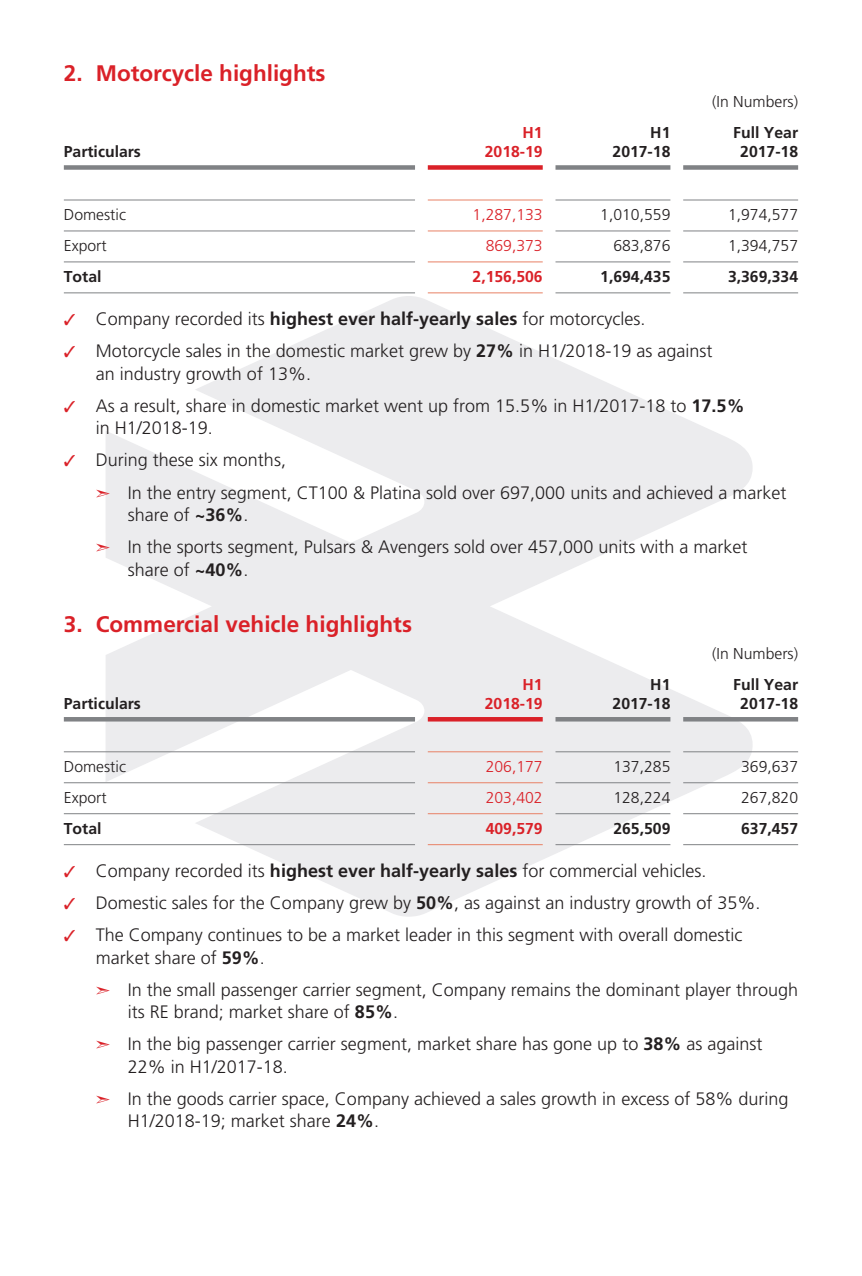
<style>
.page{position:relative;width:862px;height:1276px;background:#fff}
.page>*{position:absolute;margin:0;border:0;box-sizing:border-box;transform-origin:0 0}
.BFS_Hly01_Headline{font:700 22.5px "Frutiger LT Std";color:#da2128}
.BAL00_NF_Body_Text{font:300 18px/22.5px "Frutiger LT Std";color:#231f20}
.BAL02_TableText_Plai{font:300 15.75px "Frutiger LT Std";color:#231f20}
.BAL02_Table_Headline{font:700 15.75px/19.1px "Frutiger LT Std";color:#231f20;text-align:right}
.BAL02_TableText_Plai-2{font:700 15.75px "Frutiger LT Std";color:#231f20}
.BAL02_Figure_Color{font:300 15.75px "Frutiger LT Std";color:#da2128}
.BAL02_FN_Rupees_Cror{font:300 15.75px "Frutiger LT Std";color:#231f20}
.BAL02_Table_Headline-2{font:700 15.75px/19.1px "Frutiger LT Std";color:#da2128;text-align:right}
.BAL02_Figure_Color-2{font:700 15.75px "Frutiger LT Std";color:#da2128}
.s1{color:#da2128}
.s2{font-weight:700}
</style>
<div class="page">
<svg style="left:105px;top:296px;width:647px;height:620px;fill:#ececee"></svg>
<hr style="left:64px;top:200px;width:351px;height:1px;background:#808285">
<hr style="left:555px;top:200px;width:115px;height:1px;background:#808285">
<hr style="left:682px;top:200px;width:115px;height:1px;background:#808285">
<hr style="left:64px;top:231px;width:351px;height:1px;background:#808285">
<hr style="left:555px;top:231px;width:115px;height:1px;background:#808285">
<hr style="left:682px;top:231px;width:115px;height:1px;background:#808285">
<hr style="left:64px;top:261px;width:351px;height:1px;background:#808285">
<hr style="left:555px;top:261px;width:115px;height:1px;background:#808285">
<hr style="left:682px;top:261px;width:115px;height:1px;background:#808285">
<hr style="left:64px;top:292px;width:351px;height:1px;background:#808285">
<hr style="left:555px;top:292px;width:115px;height:1px;background:#808285">
<hr style="left:682px;top:292px;width:115px;height:1px;background:#808285">
<hr style="left:427px;top:200px;width:115px;height:1px;background:#e88165">
<hr style="left:427px;top:231px;width:115px;height:1px;background:#e88165">
<hr style="left:427px;top:261px;width:115px;height:1px;background:#e88165">
<hr style="left:427px;top:292px;width:115px;height:1px;background:#e88165">
<div style="left:64px;top:165px;width:351px;height:5px;background:#808285"></div>
<div style="left:427px;top:165px;width:115px;height:5px;background:#da2128"></div>
<div style="left:555px;top:165px;width:115px;height:5px;background:#808285"></div>
<div style="left:682px;top:165px;width:115px;height:5px;background:#808285"></div>
<hr style="left:64px;top:751px;width:351px;height:1px;background:#808285">
<hr style="left:555px;top:751px;width:115px;height:1px;background:#808285">
<hr style="left:682px;top:751px;width:115px;height:1px;background:#808285">
<hr style="left:64px;top:782px;width:351px;height:1px;background:#808285">
<hr style="left:555px;top:782px;width:115px;height:1px;background:#808285">
<hr style="left:682px;top:782px;width:115px;height:1px;background:#808285">
<hr style="left:64px;top:813px;width:351px;height:1px;background:#808285">
<hr style="left:555px;top:813px;width:115px;height:1px;background:#808285">
<hr style="left:682px;top:813px;width:115px;height:1px;background:#808285">
<hr style="left:64px;top:844px;width:351px;height:1px;background:#808285">
<hr style="left:555px;top:844px;width:115px;height:1px;background:#808285">
<hr style="left:682px;top:844px;width:115px;height:1px;background:#808285">
<hr style="left:427px;top:751px;width:115px;height:1px;background:#e88165">
<hr style="left:427px;top:782px;width:115px;height:1px;background:#e88165">
<hr style="left:427px;top:813px;width:115px;height:1px;background:#e88165">
<hr style="left:427px;top:844px;width:115px;height:1px;background:#e88165">
<hr style="left:64px;top:717px;width:351px;height:4px;background:#808285">
<hr style="left:427px;top:717px;width:115px;height:4px;background:#da2128">
<hr style="left:555px;top:717px;width:115px;height:4px;background:#808285">
<hr style="left:682px;top:717px;width:115px;height:4px;background:#808285">
<p class="BFS_Hly01_Headline" style="left:64px;top:60px;width:263px">2. Motorcycle highlights</p>
<p class="BAL02_Table_Headline" style="left:64px;top:142px;width:79px">Particulars</p>
<p class="BAL02_FN_Rupees_Cror" style="left:711px;top:92px;width:87px">(In Numbers)</p>
<p class="BAL02_Table_Headline-2" style="left:484px;top:123px;width:59px">H1<br>2018-19</p>
<p class="BAL02_Table_Headline" style="left:612px;top:123px;width:59px">H1<br>2017-18</p>
<p class="BAL02_Table_Headline" style="left:732px;top:123px;width:66px;text-align:center">Full Year<br>2017-18</p>
<p class="BAL02_TableText_Plai" style="left:64px;top:205px;width:64px">Domestic</p>
<p class="BAL02_Figure_Color" style="left:472px;top:205px;width:72px">1,287,133</p>
<p class="BAL02_TableText_Plai" style="left:600px;top:205px;width:72px">1,010,559</p>
<p class="BAL02_TableText_Plai" style="left:727px;top:205px;width:72px">1,974,577</p>
<p class="BAL02_TableText_Plai" style="left:64px;top:236px;width:44px">Export</p>
<p class="BAL02_Figure_Color" style="left:485px;top:236px;width:58px">869,373</p>
<p class="BAL02_TableText_Plai" style="left:613px;top:236px;width:58px">683,876</p>
<p class="BAL02_TableText_Plai" style="left:727px;top:236px;width:72px">1,394,757</p>
<p class="BAL02_TableText_Plai-2" style="left:64px;top:267px;width:39px">Total</p>
<p class="BAL02_Figure_Color-2" style="left:472px;top:267px;width:72px">2,156,506</p>
<p class="BAL02_TableText_Plai-2" style="left:600px;top:267px;width:72px">1,694,435</p>
<p class="BAL02_TableText_Plai-2" style="left:727px;top:267px;width:72px">3,369,334</p>
<p class="BAL00_NF_Body_Text" style="left:64px;top:308px;width:582px"><span class="s1">✓</span> Company recorded its <span class="s2">highest ever half-yearly sales</span> for motorcycles.</p>
<p class="BAL00_NF_Body_Text" style="left:96px;top:340px;width:618px;text-indent:-32px"><span class="s1">✓</span> Motorcycle sales in the domestic market grew by <span class="s2">27%</span> in H1/2018-19 as against an industry growth of 13%.</p>
<p class="BAL00_NF_Body_Text" style="left:96px;top:395px;width:650px;text-indent:-32px"><span class="s1">✓</span> As a result, share in domestic market went up from 15.5% in H1/2017-18 to <span class="s2">17.5% </span>in H1/2018-19.</p>
<p class="BAL00_NF_Body_Text" style="left:64px;top:449px;width:223px"><span class="s1">✓</span> During these six months,</p>
<p class="BAL00_NF_Body_Text" style="left:128px;top:481px;width:660px;text-indent:-32px"><span class="s1">➣</span> In the entry segment, CT100 &amp; Platina sold over 697,000 units and achieved a market share of <span class="s2">~36%</span>.</p>
<p class="BAL00_NF_Body_Text" style="left:128px;top:536px;width:621px;text-indent:-32px"><span class="s1">➣</span> In the sports segment, Pulsars &amp; Avengers sold over 457,000 units with a market share of <span class="s2">~40%</span>.</p>
<p class="BFS_Hly01_Headline" style="left:64px;top:611px;width:349px">3. Commercial vehicle highlights</p>
<p class="BAL02_FN_Rupees_Cror" style="left:711px;top:644px;width:87px">(In Numbers)</p>
<p class="BAL02_Table_Headline" style="left:64px;top:694px;width:79px">Particulars</p>
<p class="BAL02_Table_Headline-2" style="left:484px;top:674px;width:59px">H1<br>2018-19</p>
<p class="BAL02_Table_Headline" style="left:612px;top:674px;width:59px">H1<br>2017-18</p>
<p class="BAL02_Table_Headline" style="left:732px;top:674px;width:66px;text-align:center">Full Year<br>2017-18</p>
<p class="BAL02_TableText_Plai" style="left:64px;top:757px;width:64px">Domestic</p>
<p class="BAL02_Figure_Color" style="left:485px;top:757px;width:58px">206,177</p>
<p class="BAL02_TableText_Plai" style="left:613px;top:757px;width:58px">137,285</p>
<p class="BAL02_TableText_Plai" style="left:740px;top:757px;width:58px">369,637</p>
<p class="BAL02_TableText_Plai" style="left:64px;top:788px;width:44px">Export</p>
<p class="BAL02_Figure_Color" style="left:485px;top:788px;width:58px">203,402</p>
<p class="BAL02_TableText_Plai" style="left:613px;top:788px;width:58px">128,224</p>
<p class="BAL02_TableText_Plai" style="left:740px;top:788px;width:58px">267,820</p>
<p class="BAL02_TableText_Plai-2" style="left:64px;top:819px;width:39px">Total</p>
<p class="BAL02_Figure_Color-2" style="left:485px;top:819px;width:58px">409,579</p>
<p class="BAL02_TableText_Plai-2" style="left:613px;top:819px;width:58px">265,509</p>
<p class="BAL02_TableText_Plai-2" style="left:740px;top:819px;width:58px">637,457</p>
<p class="BAL00_NF_Body_Text" style="left:64px;top:860px;width:643px"><span class="s1">✓</span> Company recorded its <span class="s2">highest ever half-yearly sales</span> for commercial vehicles.</p>
<p class="BAL00_NF_Body_Text" style="left:64px;top:892px;width:698px"><span class="s1">✓</span> Domestic sales for the Company grew by <span class="s2">50%</span>, as against an industry growth of 35%.</p>
<p class="BAL00_NF_Body_Text" style="left:96px;top:924px;width:648px;text-indent:-32px"><span class="s1">✓</span> The Company continues to be a market leader in this segment with overall domestic market share of <span class="s2">59%</span>.</p>
<p class="BAL00_NF_Body_Text" style="left:128px;top:978px;width:671px;text-indent:-32px"><span class="s1">➣</span> In the small passenger carrier segment, Company remains the dominant player through its RE brand; market share of <span class="s2">85%</span>.</p>
<p class="BAL00_NF_Body_Text" style="left:128px;top:1033px;width:636px;text-indent:-32px"><span class="s1">➣</span> In the big passenger carrier segment, market share has gone up to <span class="s2">38%</span> as against<br>22% in H1/2017-18.</p>
<p class="BAL00_NF_Body_Text" style="left:128px;top:1087px;width:662px;text-indent:-32px"><span class="s1">➣</span> In the goods carrier space, Company achieved a sales growth in excess of 58% during<br>H1/2018-19; market share <span class="s2">24%</span>.</p>
</div>
